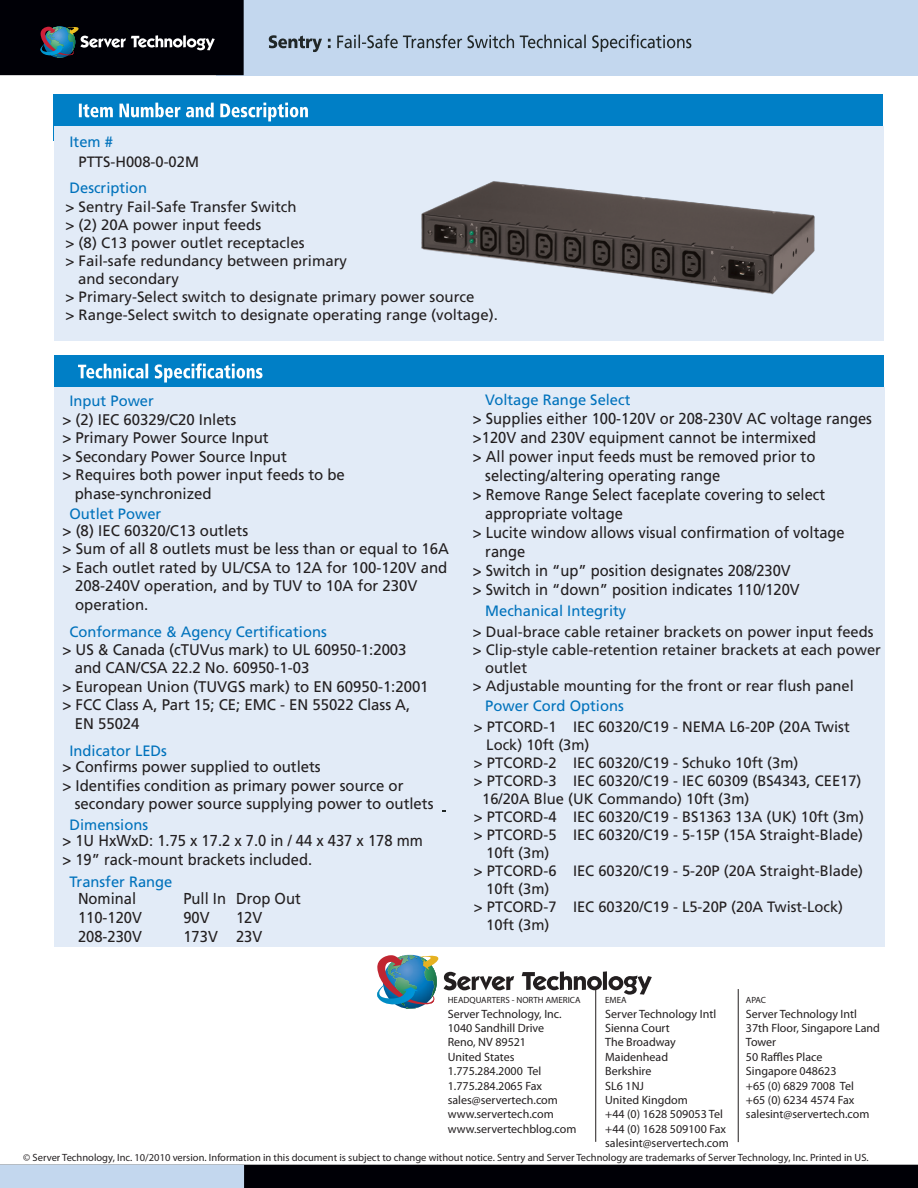
<style>
.page{position:relative;width:918px;height:1188px;background:#fff}
.page>*{position:absolute;margin:0;border:0;box-sizing:border-box;transform-origin:0 0}
.t1{font:15.75px/19px "Frutiger LT";color:#231f20;scale:.93 1}
.t2{font:15.45px "Frutiger LT";letter-spacing:-.005em;color:#231f20}
.t3{font:15px "Frutiger LT";color:#231f20}
.t4{font:15px "Frutiger LT";color:#0072bc}
.t5{font:condensed 12px/14.4px "Frutiger";color:#231f20}
.t6{font:700 condensed 12px "Frutiger";color:#231f20}
.t7{font:300 condensed 10.5px "Frutiger";color:#231f20}
.t8{font:900 condensed 9px "Frutiger";color:#231f20}
</style>
<div class="page">
<div style="left:54px;top:94px;width:829px;height:47px;background:#007fc6"></div>
<div style="left:54px;top:126px;width:829px;height:214px;background:#e2ebf7"></div>
<div style="left:55px;top:355px;width:829px;height:47px;background:#007fc6"></div>
<div style="left:54px;top:387px;width:830px;height:559px;background:#e2ebf7"></div>
<div style="left:217px;top:0;width:701px;height:75px;background:#c3d7ee"></div>
<svg style="left:269px;top:35px;width:62px;height:17px"></svg>
<svg style="left:337px;top:34px;width:354px;height:18px"></svg>
<div style="left:0;top:0;width:244px;height:75px;background:#000006"></div>
<div style="left:0;top:1165px;width:918px;height:23px;background:#000006"></div>
<div style="left:0;top:1165px;width:244px;height:23px;background:#c3d7ee"></div>
<svg style="left:40px;top:26px;width:175px;height:32px"></svg>
<svg style="left:79px;top:103px;width:229px;height:18px"></svg>
<svg style="left:78px;top:363px;width:185px;height:20px"></svg>
<svg style="left:522px;top:971px;width:80px;height:19px"></svg>
<hr style="left:603px;top:971px;width:4px;height:19px;background:#231f20">
<svg style="left:609px;top:976px;width:43px;height:19px"></svg>
<svg style="left:377px;top:955px;width:137px;height:54px"></svg>
<img style="left:377px;top:987px;width:41px;height:18px">
<img style="left:421px;top:181px;width:394px;height:114px">
<p class="t4" style="left:69px;top:133px;width:45px">Item #</p>
<p class="t3" style="left:78px;top:153px;width:122px">PTTS-H008-0-02M</p>
<p class="t4" style="left:69px;top:179px;width:79px">Description</p>
<p class="t3" style="left:65px;top:198px;width:233px">&gt; Sentry Fail-Safe Transfer Switch</p>
<p class="t3" style="left:65px;top:216px;width:197px">&gt; (2) 20A power input feeds</p>
<p class="t3" style="left:65px;top:234px;width:241px">&gt; (8) C13 power outlet receptacles</p>
<p class="t3" style="left:65px;top:252px;width:283px">&gt; Fail-safe redundancy between primary</p>
<p class="t3" style="left:78px;top:270px;width:102px">and secondary</p>
<p class="t3" style="left:65px;top:288px;width:411px">&gt; Primary-Select switch to designate primary power source</p>
<p class="t3" style="left:65px;top:306px;width:434px">&gt; Range-Select switch to designate operating range (voltage).</p>
<p class="t4" style="left:69px;top:392px;width:86px">Input Power</p>
<p class="t2" style="left:62px;top:410px;width:175px">&gt; (2) IEC 60329/C20 Inlets</p>
<p class="t2" style="left:62px;top:429px;width:208px">&gt; Primary Power Source Input</p>
<p class="t2" style="left:62px;top:447px;width:226px">&gt; Secondary Power Source Input</p>
<p class="t2" style="left:62px;top:466px;width:284px">&gt; Requires both power input feeds to be</p>
<p class="t2" style="left:75px;top:484px;width:138px">phase-synchronized</p>
<p class="t4" style="left:69px;top:505px;width:93px">Outlet Power</p>
<p class="t2" style="left:62px;top:521px;width:187px">&gt; (8) IEC 60320/C13 outlets</p>
<p class="t2" style="left:62px;top:540px;width:388px">&gt; Sum of all 8 outlets must be less than or equal to 16A</p>
<p class="t2" style="left:62px;top:558px;width:386px">&gt; Each outlet rated by UL/CSA to 12A for 100-120V and</p>
<p class="t2" style="left:75px;top:577px;width:344px">208-240V operation, and by TUV to 10A for 230V</p>
<p class="t2" style="left:75px;top:595px;width:75px">operation.</p>
<p class="t4" style="left:69px;top:623px;width:259px">Conformance &amp; Agency Certifications</p>
<p class="t2" style="left:62px;top:640px;width:346px">&gt; US &amp; Canada (cTUVus mark) to UL 60950-1:2003</p>
<p class="t2" style="left:75px;top:659px;width:236px">and CAN/CSA 22.2 No. 60950-1-03</p>
<p class="t2" style="left:62px;top:677px;width:368px">&gt; European Union (TUVGS mark) to EN 60950-1:2001</p>
<p class="t2" style="left:62px;top:696px;width:349px">&gt; FCC Class A, Part 15; CE; EMC - EN 55022 Class A,</p>
<p class="t2" style="left:75px;top:714px;width:66px">EN 55024</p>
<p class="t2" style="left:62px;top:758px;width:260px">&gt; Confirms power supplied to outlets</p>
<p class="t2" style="left:62px;top:776px;width:343px">&gt; Identifies condition as primary power source or</p>
<p class="t2" style="left:75px;top:795px;width:360px">secondary power source supplying power to outlets</p>
<p class="t4" style="left:69px;top:742px;width:99px">Indicator LEDs</p>
<p class="t4" style="left:69px;top:816px;width:80px">Dimensions</p>
<p class="t1" style="left:62px;top:831px;width:389px">&gt; 1U HxWxD: 1.75 x 17.2 x 7.0 in / 44 x 437 x 178 mm &gt; 19” rack-mount brackets included.</p>
<p class="t4" style="left:69px;top:873px;width:105px">Transfer Range</p>
<p class="t1" style="left:78px;top:889px;width:64px">Nominal</p>
<p class="t1" style="left:183px;top:889px;width:128px">Pull In Drop Out</p>
<p class="t1" style="left:78px;top:908px;width:70px">110-120V</p>
<p class="t1" style="left:183px;top:908px;width:30px">90V</p>
<p class="t1" style="left:236px;top:908px;width:30px">12V</p>
<p class="t1" style="left:78px;top:927px;width:70px">208-230V</p>
<p class="t1" style="left:183px;top:927px;width:86px">173V 23V</p>
<p class="t4" style="left:485px;top:391px;width:147px">Voltage Range Select</p>
<p class="t1" style="left:473px;top:409px;width:431px">&gt; Supplies either 100-120V or 208-230V AC voltage ranges</p>
<p class="t1" style="left:473px;top:428px;width:371px">&gt;120V and 230V equipment cannot be intermixed</p>
<p class="t1" style="left:473px;top:447px;width:370px">&gt; All power input feeds must be removed prior to</p>
<p class="t1" style="left:485px;top:466px;width:254px">selecting/altering operating range</p>
<p class="t1" style="left:473px;top:485px;width:380px">&gt; Remove Range Select faceplate covering to select</p>
<p class="t1" style="left:485px;top:504px;width:150px">appropriate voltage</p>
<p class="t1" style="left:473px;top:523px;width:401px">&gt; Lucite window allows visual confirmation of voltage</p>
<p class="t1" style="left:485px;top:542px;width:45px">range</p>
<p class="t1" style="left:473px;top:561px;width:343px">&gt; Switch in “up” position designates 208/230V</p>
<p class="t1" style="left:473px;top:580px;width:353px">&gt; Switch in “down” position indicates 110/120V</p>
<p class="t4" style="left:485px;top:602px;width:142px">Mechanical Integrity</p>
<p class="t3" style="left:473px;top:623px;width:402px">&gt; Dual-brace cable retainer brackets on power input feeds</p>
<p class="t3" style="left:473px;top:641px;width:409px">&gt; Clip-style cable-retention retainer brackets at each power</p>
<p class="t3" style="left:485px;top:659px;width:43px">outlet</p>
<p class="t3" style="left:473px;top:677px;width:382px">&gt; Adjustable mounting for the front or rear flush panel</p>
<p class="t4" style="left:485px;top:697px;width:140px">Power Cord Options</p>
<p class="t3" style="left:474px;top:718px;width:377px">&gt; PTCORD-1 IEC 60320/C19 - NEMA L6-20P (20A Twist</p>
<p class="t3" style="left:486px;top:736px;width:105px">Lock) 10ft (3m)</p>
<p class="t3" style="left:474px;top:754px;width:326px">&gt; PTCORD-2 IEC 60320/C19 - Schuko 10ft (3m)</p>
<p class="t3" style="left:474px;top:772px;width:389px">&gt; PTCORD-3 IEC 60320/C19 - IEC 60309 (BS4343, CEE17)</p>
<p class="t3" style="left:482px;top:790px;width:269px">16/20A Blue (UK Commando) 10ft (3m)</p>
<p class="t3" style="left:474px;top:808px;width:391px">&gt; PTCORD-4 IEC 60320/C19 - BS1363 13A (UK) 10ft (3m)</p>
<p class="t3" style="left:474px;top:826px;width:391px">&gt; PTCORD-5 IEC 60320/C19 - 5-15P (15A Straight-Blade)</p>
<p class="t3" style="left:486px;top:844px;width:65px">10ft (3m)</p>
<p class="t3" style="left:474px;top:862px;width:391px">&gt; PTCORD-6 IEC 60320/C19 - 5-20P (20A Straight-Blade)</p>
<p class="t3" style="left:486px;top:880px;width:65px">10ft (3m)</p>
<p class="t3" style="left:474px;top:898px;width:371px">&gt; PTCORD-7 IEC 60320/C19 - L5-20P (20A Twist-Lock)</p>
<p class="t3" style="left:486px;top:916px;width:65px">10ft (3m)</p>
<p class="t8" style="left:448px;top:995px;width:134px">HEADQUARTERS - NORTH AMERICA</p>
<p class="t6" style="left:448px;top:1006px;width:115px">Server Technology, Inc.</p>
<p class="t5" style="left:448px;top:1021px;width:130px">1040 Sandhill Drive<br>Reno, NV 89521<br>United States<br>1.775.284.2000 Tel<br>1.775.284.2065 Fax sales@servertech.com www.servertech.com www.servertechblog.com</p>
<p class="t8" style="left:605px;top:995px;width:23px">EMEA</p>
<p class="t6" style="left:605px;top:1006px;width:112px">Server Technology Intl</p>
<p class="t5" style="left:605px;top:1021px;width:125px">Sienna Court<br>The Broadway<br>Maidenhead<br>Berkshire<br>SL6 1NJ<br>United Kingdom<br>+44 (0) 1628 509053 Tel +44 (0) 1628 509100 Fax salesint@servertech.com</p>
<p class="t8" style="left:746px;top:995px;width:22px">APAC</p>
<p class="t6" style="left:746px;top:1006px;width:112px">Server Technology Intl</p>
<p class="t5" style="left:746px;top:1021px;width:135px">37th Floor, Singapore Land<br>Tower<br>50 Raffles Place<br>Singapore 048623<br>+65 (0) 6829 7008 Tel<br>+65 (0) 6234 4574 Fax salesint@servertech.com</p>
<p class="t7" style="left:23px;top:1151px;width:847px">© Server Technology, Inc. 10/2010 version. Information in this document is subject to change without notice. Sentry and Server Technology are trademarks of Server Technology, Inc. Printed in US.</p>
</div>
